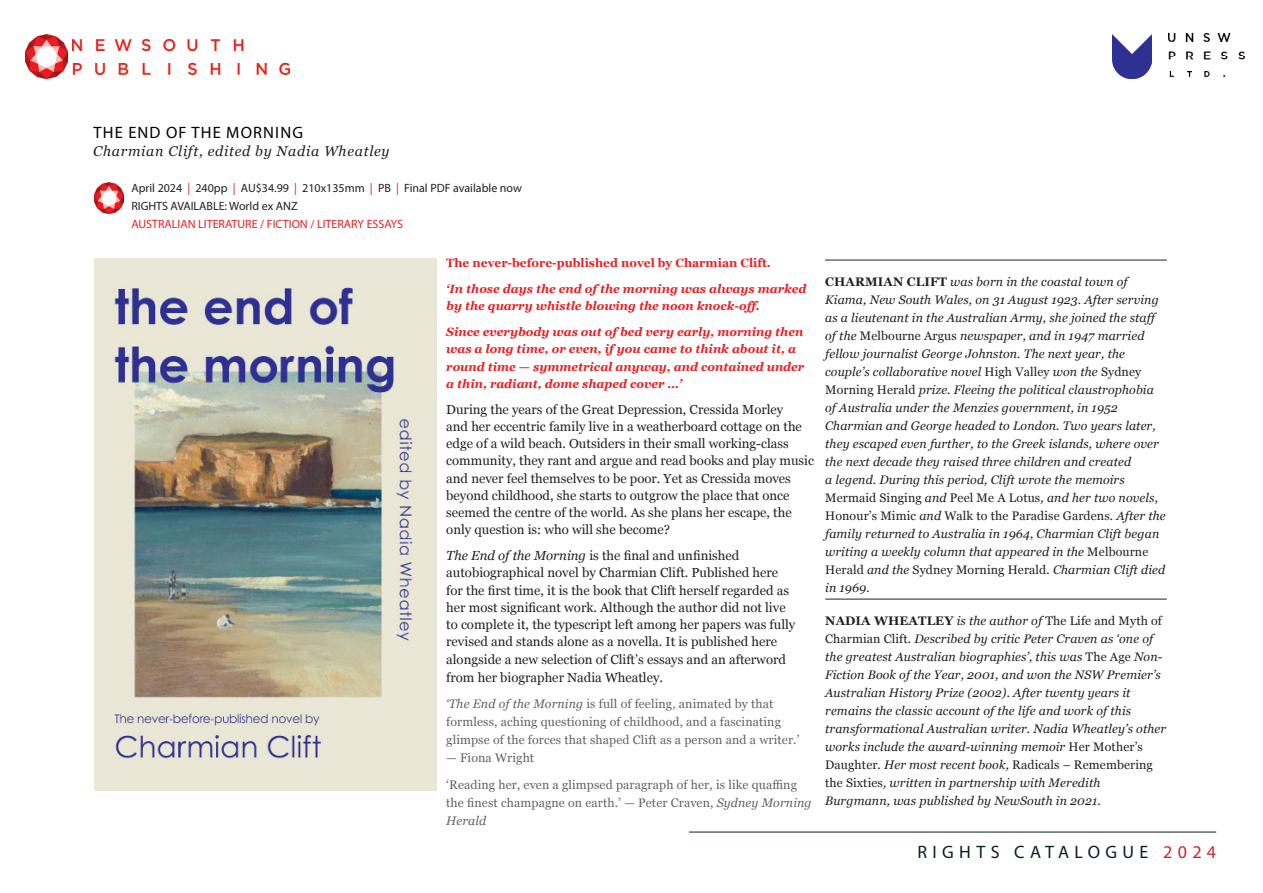
<style>
.page{position:relative;width:1263px;height:893px;background:#fff}
.page>*{position:absolute;margin:0;border:0;box-sizing:border-box;transform-origin:0 0}
.t1{font:18px "Myriad Pro";letter-spacing:.3em;color:#072027}
.Book_title{font:16.5px "Myriad Pro";letter-spacing:.07em;color:#000}
.Book_title-2{font:italic 14.25px "Georgia";letter-spacing:.05em;color:#231f20}
.blurb_opening_para{font:13.2px/17.2px "Georgia";color:#231f20}
.Author_bio_text{font:italic 12.3px/18px "Georgia";letter-spacing:.01em;color:#231f20}
.endorsement{font:12.3px/18px "Georgia";letter-spacing:.01em;color:#636366}
.opening_Ever{font:italic 700 12px/17.2px "Georgia";color:#ee1d23}
.Pub_info{font:12px "Myriad Pro";color:#231f20}
.opening_Ever-2{font:700 12px "Georgia";color:#ee1d23}
.Pub_info-2{font:12px "Myriad Pro";color:#ee1d23}
.s1{color:#d1232a}
.s2{font-style:italic}
.s3{font-weight:700;font-style:normal}
.s4{font-style:normal}
</style>
<div class="page">
<img style="left:72px;top:39px;width:218px;height:35px">
<hr style="left:689px;top:832px;width:527px;height:1px;background:#072027">
<img style="left:25px;top:35px;width:43px;height:43px">
<img style="left:1112px;top:35px;width:39px;height:43px">
<img style="left:1168px;top:32px;width:77px;height:46px">
<hr style="left:825px;top:260px;width:342px;height:1px;background:#231f20">
<hr style="left:825px;top:599px;width:342px;height:1px;background:#231f20">
<img style="left:94px;top:183px;width:30px;height:30px">
<img style="left:94px;top:259px;width:342px;height:532px">
<p class="Book_title" style="left:93px;top:122px;width:211px">THE END OF THE MORNING</p>
<p class="Book_title-2" style="left:93px;top:140px;width:298px">Charmian Clift, edited by Nadia Wheatley</p>
<p class="Pub_info" style="left:131px;top:180px;width:392px">April 2024 <span class="s1">|</span> 240pp <span class="s1">|</span> AU$34.99 <span class="s1">|</span> 210x135mm <span class="s1">|</span> PB <span class="s1">|</span> Final PDF available now</p>
<p class="Pub_info" style="left:131px;top:198px;width:168px">RIGHTS AVAILABLE: World ex ANZ</p>
<p class="Pub_info-2" style="left:131px;top:216px;width:273px">AUSTRALIAN LITERATURE / FICTION / LITERARY ESSAYS</p>
<p class="opening_Ever-2" style="left:446px;top:254px;width:326px">The never-before-published novel by Charmian Clift.</p>
<p class="opening_Ever" style="left:446px;top:280px;width:362px">‘In those days the end of the morning was always marked by the quarry whistle blowing the noon knock-off.</p>
<p class="opening_Ever" style="left:446px;top:323px;width:360px">Since everybody was out of bed very early, morning then was a long time, or even, if you came to think about it, a round time — symmetrical anyway, and contained under a thin, radiant, dome shaped cover …’</p>
<p class="blurb_opening_para" style="left:446px;top:400px;width:369px">During the years of the Great Depression, Cressida Morley<br>and her eccentric family live in a weatherboard cottage on the edge of a wild beach. Outsiders in their small working-class community, they rant and argue and read books and play music and never feel themselves to be poor. Yet as Cressida moves beyond childhood, she starts to outgrow the place that once seemed the centre of the world. As she plans her escape, the only question is: who will she become?</p>
<p class="blurb_opening_para" style="left:446px;top:546px;width:351px"><span class="s2">The End of the Morning</span> is the final and unfinished autobiographical novel by Charmian Clift. Published here for the first time, it is the book that Clift herself regarded as her most significant work. Although the author did not live to complete it, the typescript left among her papers was fully revised and stands alone as a novella. It is published here alongside a new selection of Clift’s essays and an afterword from her biographer Nadia Wheatley.</p>
<p class="endorsement" style="left:446px;top:694px;width:355px"><span class="s2">‘The End of the Morning</span> is full of feeling, animated by that formless, aching questioning of childhood, and a fascinating glimpse of the forces that shaped Clift as a person and a writer.’</p>
<p class="endorsement" style="left:446px;top:748px;width:89px">— Fiona Wright</p>
<p class="endorsement" style="left:446px;top:775px;width:367px">‘Reading her, even a glimpsed paragraph of her, is like quaffing the finest champagne on earth.’ — Peter Craven, <span class="s2">Sydney Morning<br>Herald</span></p>
<p class="Author_bio_text" style="left:825px;top:272px;width:342px"><span class="s3">CHARMIAN CLIFT</span> was born in the coastal town of Kiama, New South Wales, on 31 August 1923. After serving as a lieutenant in the Australian Army, she joined the staff of the <span class="s4">Melbourne Argus</span> newspaper, and in 1947 married fellow journalist George Johnston. The next year, the couple’s collaborative novel <span class="s4">High Valley</span> won the <span class="s4">Sydney Morning Herald</span> prize. Fleeing the political claustrophobia of Australia under the Menzies government, in 1952<br>Charmian and George headed to London. Two years later, they escaped even further, to the Greek islands, where over the next decade they raised three children and created<br>a legend. During this period, Clift wrote the memoirs <span class="s4">Mermaid Singing</span> and <span class="s4">Peel Me A Lotus</span>, and her two novels, <span class="s4">Honour’s Mimic</span> and <span class="s4">Walk to the Paradise Gardens</span>. After the family returned to Australia in 1964, Charmian Clift began writing a weekly column that appeared in the <span class="s4">Melbourne Herald</span> and the <span class="s4">Sydney Morning Herald</span>. Charmian Clift died in 1969.</p>
<p class="Author_bio_text" style="left:825px;top:611px;width:343px"><span class="s3">NADIA WHEATLEY</span> is the author of <span class="s4">The Life and Myth of Charmian Clift</span>. Described by critic Peter Craven as ‘one of the greatest Australian biographies’, this was <span class="s4">The Age</span> Non-Fiction Book of the Year, 2001, and won the NSW Premier’s Australian History Prize (2002). After twenty years it remains the classic account of the life and work of this transformational Australian writer. Nadia Wheatley’s other works include the award-winning memoir <span class="s4">Her Mother’s Daughter</span>. Her most recent book, <span class="s4">Radicals – Remembering the Sixties</span>, written in partnership with Meredith Burgmann, was published by NewSouth in 2021.</p>
<h1 class="t1" style="left:917px;top:841px;width:300px">RIGHTS CATALOGUE <span class="s1">2024</span></h1>
</div>
